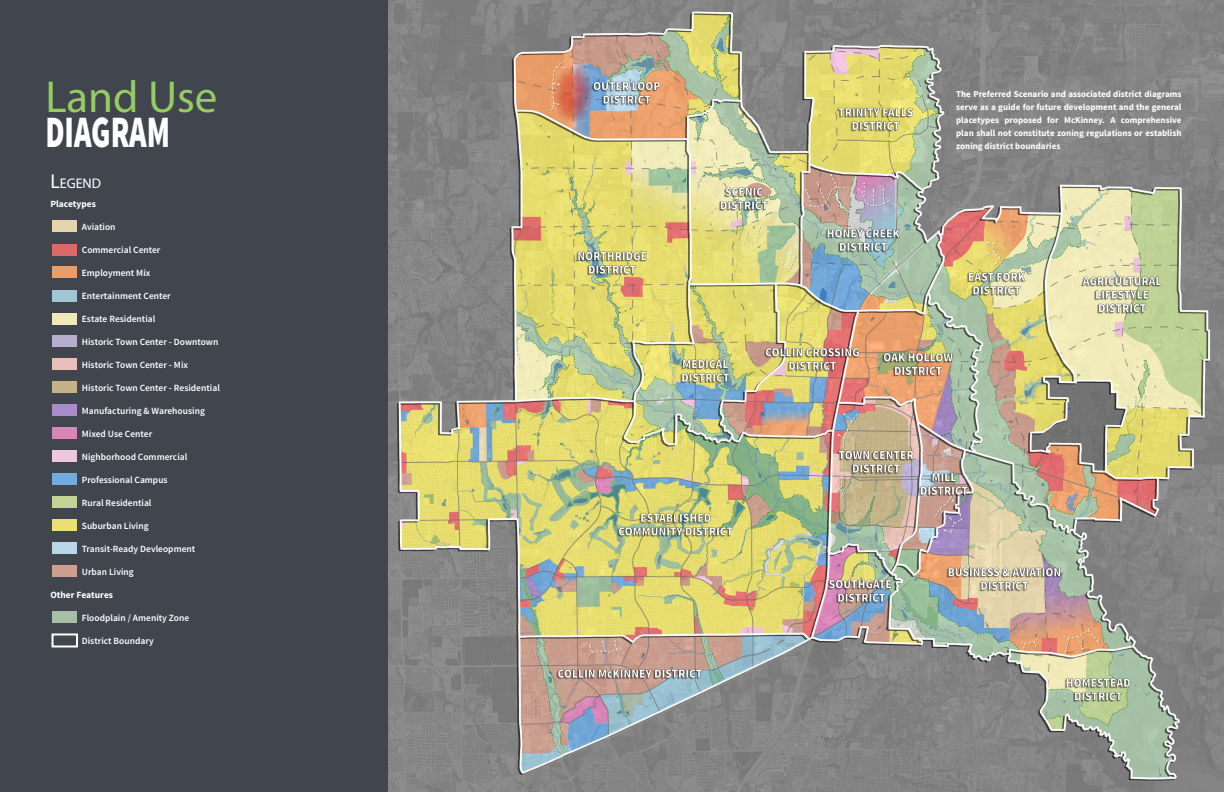
<style>
.page{position:relative;width:1224px;height:792px;background:#fff}
.page>*{position:absolute;margin:0;border:0;box-sizing:border-box;transform-origin:0 0}
.t1{font:45px "Myriad Pro";color:#97cb64}
.t2{font:900 45px "Source Sans Pro";color:#fff;scale:.67 1}
.t3{font:14px "Myriad Pro";color:#fff}
.t4{font:600 9.5px "Source Sans Pro";color:#fff}
.t5{font:700 9.5px "Source Sans Pro";color:#fff}
.t6{font:700 9px/13px "Source Sans Pro";color:#fff;text-align:justify}
.s1{font-size:20px}
</style>
<div class="page">
<div style="left:0;top:0;width:389px;height:792px;background:#40454e"></div>
<img style="left:389px;top:0;width:835px;height:792px">
<div style="left:52px;top:220px;width:25px;height:12px;background:#e3d4ab"></div>
<div style="left:52px;top:244px;width:25px;height:12px;background:#dc6868"></div>
<div style="left:52px;top:266px;width:25px;height:12px;background:#e69d68"></div>
<div style="left:52px;top:290px;width:25px;height:12px;background:#a0c5d5"></div>
<div style="left:52px;top:314px;width:25px;height:12px;background:#f0eab8"></div>
<div style="left:52px;top:382px;width:25px;height:12px;background:#c4b388"></div>
<div style="left:52px;top:404px;width:25px;height:12px;background:#a98dc8"></div>
<div style="left:52px;top:358px;width:25px;height:12px;background:#eabfb8"></div>
<div style="left:52px;top:336px;width:25px;height:12px;background:#b5aecd"></div>
<div style="left:52px;top:428px;width:25px;height:12px;background:#d886b7"></div>
<div style="left:52px;top:450px;width:25px;height:12px;background:#eec6e1"></div>
<div style="left:52px;top:474px;width:25px;height:12px;background:#73abda"></div>
<div style="left:52px;top:496px;width:25px;height:12px;background:#c0d497"></div>
<div style="left:52px;top:520px;width:25px;height:12px;background:#eadf73"></div>
<div style="left:52px;top:542px;width:25px;height:12px;background:#b8d7e9"></div>
<div style="left:52px;top:566px;width:25px;height:12px;background:#cd9f8f"></div>
<div style="left:52px;top:612px;width:25px;height:12px;background:#a6c0a5"></div>
<div style="left:52px;top:634px;width:26px;height:14px;border:2px solid #fff"></div>
<h1 class="t1" style="left:45px;top:69px;width:174px">Land Use</h1>
<h1 class="t2" style="left:45px;top:102px;width:188px">DIAGRAM</h1>
<h2 class="t3" style="left:50px;top:175px;width:52px"><span class="s1">L</span>EGEND</h2>
<p class="t5" style="left:50px;top:197px;width:47px">Placetypes</p>
<p class="t4" style="left:82px;top:221px;width:35px">Aviation</p>
<p class="t4" style="left:82px;top:244px;width:80px">Commercial Center</p>
<p class="t4" style="left:82px;top:267px;width:70px">Employment Mix</p>
<p class="t4" style="left:82px;top:290px;width:91px">Entertainment Center</p>
<p class="t4" style="left:82px;top:313px;width:75px">Estate Residential</p>
<p class="t4" style="left:82px;top:336px;width:138px">Historic Town Center - Downtown</p>
<p class="t4" style="left:82px;top:359px;width:108px">Historic Town Center - Mix</p>
<p class="t4" style="left:82px;top:382px;width:140px">Historic Town Center - Residential</p>
<p class="t4" style="left:82px;top:405px;width:125px">Manufacturing &amp; Warehousing</p>
<p class="t4" style="left:82px;top:428px;width:72px">Mixed Use Center</p>
<p class="t4" style="left:82px;top:451px;width:107px">Nighborhood Commercial</p>
<p class="t4" style="left:82px;top:474px;width:87px">Professional Campus</p>
<p class="t4" style="left:82px;top:497px;width:71px">Rural Residential</p>
<p class="t4" style="left:82px;top:520px;width:68px">Suburban Living</p>
<p class="t4" style="left:82px;top:543px;width:115px">Transit-Ready Devleopment</p>
<p class="t4" style="left:82px;top:566px;width:53px">Urban Living</p>
<p class="t5" style="left:50px;top:588px;width:64px">Other Features</p>
<p class="t4" style="left:82px;top:612px;width:109px">Floodplain / Amenity Zone</p>
<p class="t4" style="left:82px;top:635px;width:73px">District Boundary</p>
<p class="t6" style="left:956px;top:88px;width:227px">The Preferred Scenario and associated district diagrams serve as a guide for future development and the general placetypes proposed for McKinney. A comprehensive plan shall not constitute zoning regulations or establish zoning district boundaries</p>
</div>
